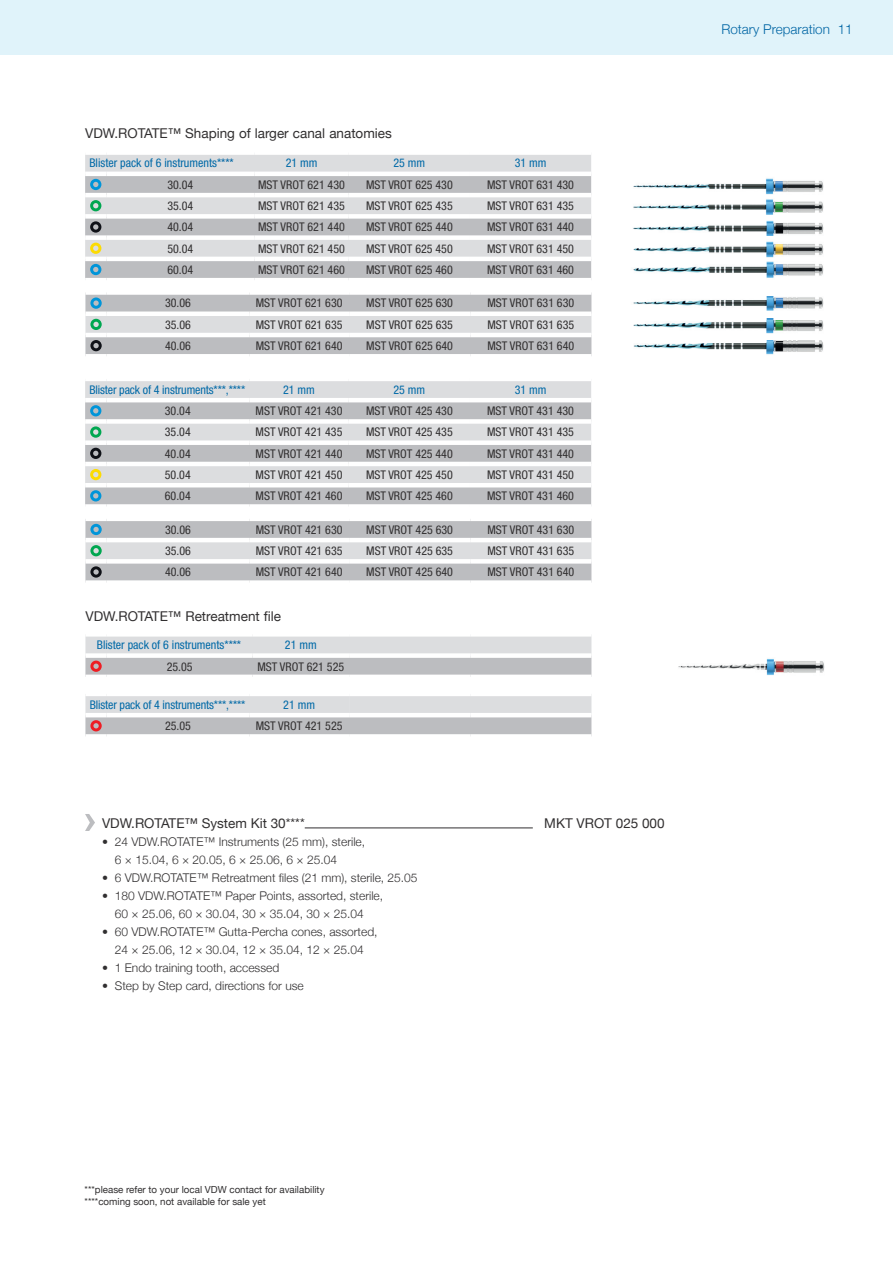
<style>
.page{position:relative;width:893px;height:1263px;background:#fff}
.page>*{position:absolute;margin:0;border:0;box-sizing:border-box;transform-origin:0 0}
.t1{font:13.5px "Helvetica Neue";color:#312f30}
.t2{font:300 13.5px "Helvetica Neue";color:#0065a4}
.t3{font:condensed 12px "Helvetica Neue LT Pro";color:#312f30}
.t4{font:300 12px/18px "Helvetica Neue";color:#312f30;text-align:center}
.t5{font:condensed 12px "Helvetica Neue LT Pro";color:#0069a7}
.t6{font:9.75px/11.7px "Helvetica Neue";color:#312f30}
.s1{color:#0065a4}
</style>
<div class="page">
<div style="left:0;top:0;width:893px;height:54px;background:#e0f3fa"></div>
<svg style="left:85px;top:293px;width:506px;height:63px"></svg>
<div style="left:85px;top:155px;width:506px;height:17px;background:#dcdddf"></div>
<svg style="left:85px;top:176px;width:506px;height:102px;background:#cacbce"></svg>
<div style="left:85px;top:235px;width:21px;height:5px;background:#fff"></div>
<div style="left:106px;top:235px;width:148px;height:5px;background:#fff"></div>
<div style="left:254px;top:235px;width:95px;height:5px;background:#fff"></div>
<div style="left:349px;top:235px;width:121px;height:5px;background:#fff"></div>
<div style="left:470px;top:235px;width:121px;height:5px;background:#fff"></div>
<hr style="left:85px;top:257px;width:21px;height:4px;background:#fff">
<hr style="left:106px;top:257px;width:148px;height:4px;background:#fff">
<hr style="left:254px;top:257px;width:95px;height:4px;background:#fff">
<hr style="left:349px;top:257px;width:121px;height:4px;background:#fff">
<hr style="left:470px;top:257px;width:121px;height:4px;background:#fff">
<svg style="left:85px;top:179px;width:506px;height:54px;background:#cfd1d3"></svg>
<svg style="left:90px;top:243px;width:11px;height:11px"></svg>
<svg style="left:90px;top:264px;width:11px;height:11px"></svg>
<img style="left:633px;top:178px;width:191px;height:17px">
<img style="left:725px;top:199px;width:99px;height:16px">
<img style="left:633px;top:204px;width:92px;height:28px">
<img style="left:725px;top:222px;width:99px;height:14px">
<img style="left:633px;top:215px;width:141px;height:7px">
<img style="left:633px;top:241px;width:191px;height:37px">
<img style="left:633px;top:297px;width:191px;height:58px">
<svg style="left:85px;top:519px;width:506px;height:64px"></svg>
<div style="left:85px;top:381px;width:506px;height:17px;background:#dcdddf"></div>
<svg style="left:85px;top:402px;width:506px;height:102px;background:#cbcccf"></svg>
<hr style="left:85px;top:462px;width:21px;height:4px;background:#fff">
<hr style="left:106px;top:462px;width:143px;height:4px;background:#fff">
<hr style="left:249px;top:462px;width:100px;height:4px;background:#fff">
<hr style="left:349px;top:462px;width:121px;height:4px;background:#fff">
<hr style="left:470px;top:462px;width:121px;height:4px;background:#fff">
<hr style="left:85px;top:483px;width:21px;height:4px;background:#fff">
<hr style="left:106px;top:483px;width:143px;height:4px;background:#fff">
<hr style="left:249px;top:483px;width:100px;height:4px;background:#fff">
<hr style="left:349px;top:483px;width:121px;height:4px;background:#fff">
<hr style="left:470px;top:483px;width:121px;height:4px;background:#fff">
<svg style="left:85px;top:405px;width:506px;height:54px"></svg>
<svg style="left:90px;top:469px;width:11px;height:11px"></svg>
<svg style="left:90px;top:490px;width:11px;height:11px"></svg>
<svg style="left:85px;top:636px;width:506px;height:41px"></svg>
<svg style="left:85px;top:696px;width:506px;height:40px;background:#d4d4d6"></svg>
<img style="left:678px;top:658px;width:146px;height:17px">
<hr style="left:305px;top:828px;width:228px;height:1px;background:#312f30">
<svg style="left:85px;top:814px;width:10px;height:17px"></svg>
<p class="t1" style="left:85px;top:124px;width:308px">VDW.ROTATE™ Shaping of larger canal anatomies</p>
<p class="t5" style="left:89px;top:156px;width:146px">Blister pack of 6 instruments*<span class="s1">***</span></p>
<p class="t5" style="left:286px;top:156px;width:33px">21 mm</p>
<p class="t5" style="left:394px;top:156px;width:33px">25 mm</p>
<p class="t5" style="left:515px;top:156px;width:33px">31 mm</p>
<p class="t3" style="left:167px;top:178px;width:27px">30.04</p>
<p class="t3" style="left:258px;top:178px;width:88px">MST VROT 621 430</p>
<p class="t3" style="left:366px;top:178px;width:88px">MST VROT 625 430</p>
<p class="t3" style="left:487px;top:178px;width:88px">MST VROT 631 430</p>
<p class="t3" style="left:167px;top:199px;width:27px">35.04</p>
<p class="t3" style="left:258px;top:199px;width:88px">MST VROT 621 435</p>
<p class="t3" style="left:366px;top:199px;width:88px">MST VROT 625 435</p>
<p class="t3" style="left:487px;top:199px;width:88px">MST VROT 631 435</p>
<p class="t3" style="left:167px;top:220px;width:27px">40.04</p>
<p class="t3" style="left:258px;top:220px;width:88px">MST VROT 621 440</p>
<p class="t3" style="left:366px;top:220px;width:88px">MST VROT 625 440</p>
<p class="t3" style="left:487px;top:220px;width:88px">MST VROT 631 440</p>
<p class="t3" style="left:167px;top:241px;width:27px">50.04</p>
<p class="t3" style="left:258px;top:241px;width:88px">MST VROT 621 450</p>
<p class="t3" style="left:366px;top:241px;width:88px">MST VROT 625 450</p>
<p class="t3" style="left:487px;top:241px;width:88px">MST VROT 631 450</p>
<p class="t3" style="left:167px;top:263px;width:27px">60.04</p>
<p class="t3" style="left:258px;top:263px;width:88px">MST VROT 621 460</p>
<p class="t3" style="left:366px;top:263px;width:88px">MST VROT 625 460</p>
<p class="t3" style="left:487px;top:263px;width:88px">MST VROT 631 460</p>
<p class="t3" style="left:165px;top:296px;width:27px">30.06</p>
<p class="t3" style="left:256px;top:296px;width:88px">MST VROT 621 630</p>
<p class="t3" style="left:366px;top:296px;width:88px">MST VROT 625 630</p>
<p class="t3" style="left:487px;top:296px;width:88px">MST VROT 631 630</p>
<p class="t3" style="left:165px;top:317px;width:27px">35.06</p>
<p class="t3" style="left:256px;top:317px;width:88px">MST VROT 621 635</p>
<p class="t3" style="left:366px;top:317px;width:88px">MST VROT 625 635</p>
<p class="t3" style="left:487px;top:317px;width:88px">MST VROT 631 635</p>
<p class="t3" style="left:165px;top:339px;width:27px">40.06</p>
<p class="t3" style="left:256px;top:339px;width:88px">MST VROT 621 640</p>
<p class="t3" style="left:366px;top:339px;width:88px">MST VROT 625 640</p>
<p class="t3" style="left:487px;top:339px;width:88px">MST VROT 631 640</p>
<p class="t5" style="left:89px;top:383px;width:157px">Blister pack of 4 instruments***,****</p>
<p class="t5" style="left:283px;top:383px;width:33px">21 mm</p>
<p class="t5" style="left:394px;top:383px;width:33px">25 mm</p>
<p class="t5" style="left:515px;top:383px;width:33px">31 mm</p>
<p class="t3" style="left:165px;top:404px;width:27px">30.04</p>
<p class="t3" style="left:256px;top:404px;width:88px">MST VROT 421 430</p>
<p class="t3" style="left:366px;top:404px;width:88px">MST VROT 425 430</p>
<p class="t3" style="left:487px;top:404px;width:88px">MST VROT 431 430</p>
<p class="t3" style="left:165px;top:425px;width:27px">35.04</p>
<p class="t3" style="left:256px;top:425px;width:88px">MST VROT 421 435</p>
<p class="t3" style="left:366px;top:425px;width:88px">MST VROT 425 435</p>
<p class="t3" style="left:487px;top:425px;width:88px">MST VROT 431 435</p>
<p class="t3" style="left:165px;top:446px;width:27px">40.04</p>
<p class="t3" style="left:256px;top:446px;width:88px">MST VROT 421 440</p>
<p class="t3" style="left:366px;top:446px;width:88px">MST VROT 425 440</p>
<p class="t3" style="left:487px;top:446px;width:88px">MST VROT 431 440</p>
<p class="t3" style="left:165px;top:468px;width:27px">50.04</p>
<p class="t3" style="left:256px;top:468px;width:88px">MST VROT 421 450</p>
<p class="t3" style="left:366px;top:468px;width:88px">MST VROT 425 450</p>
<p class="t3" style="left:487px;top:468px;width:88px">MST VROT 431 450</p>
<p class="t3" style="left:165px;top:489px;width:27px">60.04</p>
<p class="t3" style="left:256px;top:489px;width:88px">MST VROT 421 460</p>
<p class="t3" style="left:366px;top:489px;width:88px">MST VROT 425 460</p>
<p class="t3" style="left:487px;top:489px;width:88px">MST VROT 431 460</p>
<p class="t3" style="left:165px;top:523px;width:27px">30.06</p>
<p class="t3" style="left:256px;top:523px;width:88px">MST VROT 421 630</p>
<p class="t3" style="left:366px;top:523px;width:88px">MST VROT 425 630</p>
<p class="t3" style="left:487px;top:523px;width:88px">MST VROT 431 630</p>
<p class="t3" style="left:165px;top:544px;width:27px">35.06</p>
<p class="t3" style="left:256px;top:544px;width:88px">MST VROT 421 635</p>
<p class="t3" style="left:366px;top:544px;width:88px">MST VROT 425 635</p>
<p class="t3" style="left:487px;top:544px;width:88px">MST VROT 431 635</p>
<p class="t3" style="left:165px;top:565px;width:27px">40.06</p>
<p class="t3" style="left:256px;top:565px;width:88px">MST VROT 421 640</p>
<p class="t3" style="left:366px;top:565px;width:88px">MST VROT 425 640</p>
<p class="t3" style="left:487px;top:565px;width:88px">MST VROT 431 640</p>
<p class="t1" style="left:85px;top:606px;width:197px">VDW.ROTATE™ Retreatment file</p>
<p class="t5" style="left:97px;top:638px;width:146px">Blister pack of 6 instruments*<span class="s1">***</span></p>
<p class="t5" style="left:285px;top:638px;width:33px">21 mm</p>
<p class="t3" style="left:167px;top:659px;width:27px">25.05</p>
<p class="t3" style="left:257px;top:659px;width:88px">MST VROT 621 525</p>
<p class="t5" style="left:90px;top:698px;width:157px">Blister pack of 4 instruments***,****</p>
<p class="t5" style="left:283px;top:698px;width:33px">21 mm</p>
<p class="t3" style="left:165px;top:719px;width:27px">25.05</p>
<p class="t3" style="left:256px;top:719px;width:88px">MST VROT 421 525</p>
<p class="t1" style="left:102px;top:813px;width:204px">VDW.ROTATE™ System Kit 30****</p>
<p class="t4" style="left:115px;top:832px;width:252px;text-align:left;text-indent:-13px">• 24 VDW.ROTATE™ Instruments (25 mm), sterile,<br>6 × 15.04, 6 × 20.05, 6 × 25.06, 6 × 25.04</p>
<p class="t4" style="left:102px;top:868px;width:317px">• 6 VDW.ROTATE™ Retreatment files (21 mm), sterile, 25.05</p>
<p class="t4" style="left:102px;top:886px;width:283px">• 180 VDW.ROTATE™ Paper Points, assorted, sterile,<br>60 × 25.06, 60 × 30.04, 30 × 35.04, 30 × 25.04</p>
<p class="t4" style="left:102px;top:922px;width:277px">• 60 VDW.ROTATE™ Gutta-Percha cones, assorted,<br>24 × 25.06, 12 × 30.04, 12 × 35.04, 12 × 25.04</p>
<p class="t4" style="left:102px;top:958px;width:179px">• 1 Endo training tooth, accessed</p>
<p class="t4" style="left:102px;top:976px;width:203px">• Step by Step card, directions for use</p>
<p class="t1" style="left:544px;top:813px;width:122px">MKT VROT 025 000</p>
<p class="t2" style="left:721px;top:18px;width:133px">Rotary Preparation 11</p>
<p class="t6" style="left:85px;top:1184px;width:241px">***please refer to your local VDW contact for availability ****coming soon, not available for sale yet</p>
</div>
